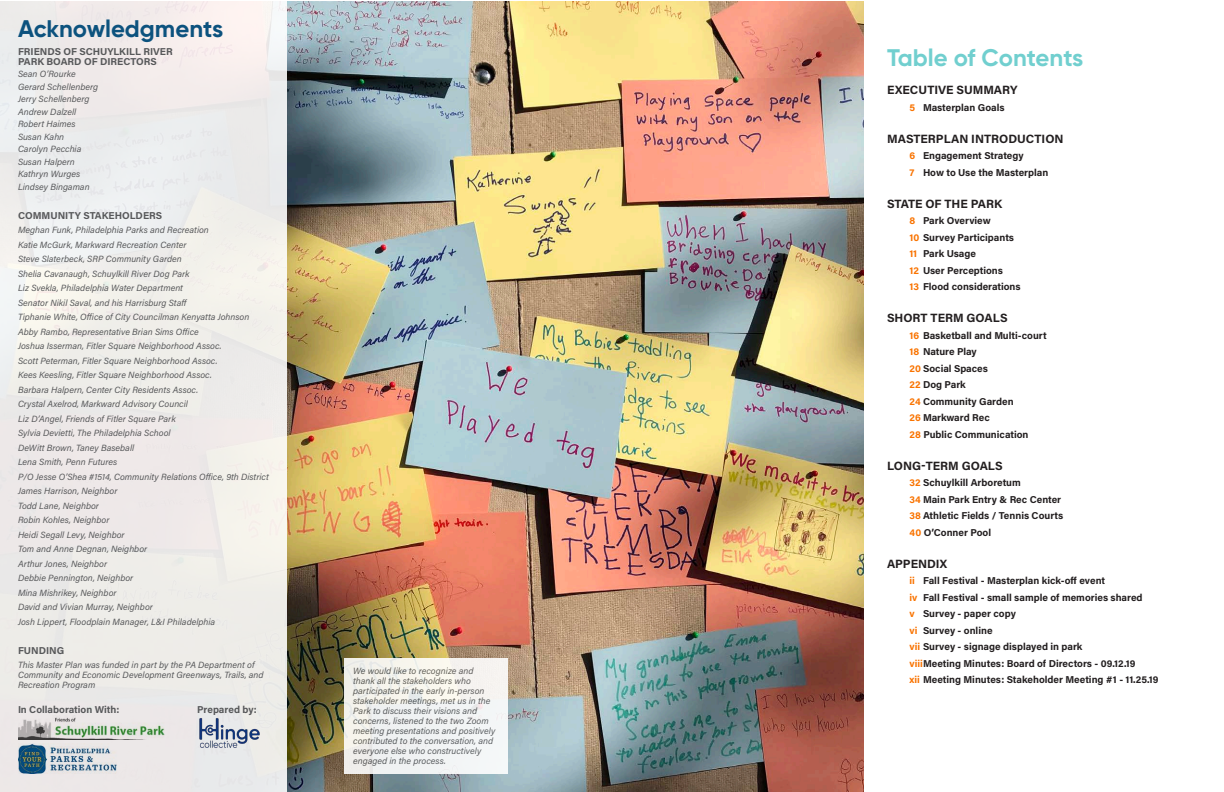
<style>
.page{position:relative;width:1224px;height:792px;background:#fff}
.page>*{position:absolute;margin:0;border:0;box-sizing:border-box;transform-origin:0 0}
.t1{font:700 24px "Gilroy";color:#71cfcf}
.t2{font:700 24px "Gilroy";color:#0c527e}
.t3{font:700 12px "Acumin Pro";color:#231f20}
.t4{font:700 10px "Acumin Pro";color:#231f20}
.t5{font:700 10px "Acumin Pro";color:#57585a}
.t6{font:italic 9px/10px "Acumin Pro";color:#57585a}
.s1{color:#f97300}
</style>
<div class="page">
<img style="left:287px;top:1px;width:576px;height:791px">
<div style="left:0;top:1px;width:287px;height:791px;background:#eeece9"></div>
<img style="left:18px;top:715px;width:147px;height:25px">
<img style="left:18px;top:744px;width:99px;height:30px">
<img style="left:199px;top:717px;width:61px;height:32px">
<div style="left:344px;top:658px;width:164px;height:116px;background:#f3f3f1"></div>
<p class="t2" style="left:18px;top:14px;width:207px">Acknowledgments</p>
<p class="t5" style="left:18px;top:44px;width:156px">FRIENDS OF SCHUYLKILL RIVER</p>
<p class="t5" style="left:18px;top:54px;width:140px">PARK BOARD OF DIRECTORS</p>
<p class="t6" style="left:18px;top:69px;width:59px">Sean O’Rourke</p>
<p class="t6" style="left:18px;top:81px;width:82px">Gerard Schellenberg</p>
<p class="t6" style="left:18px;top:94px;width:73px">Jerry Schellenberg</p>
<p class="t6" style="left:18px;top:106px;width:60px">Andrew Dalzell</p>
<p class="t6" style="left:18px;top:119px;width:59px">Robert Haimes</p>
<p class="t6" style="left:18px;top:131px;width:48px">Susan Kahn</p>
<p class="t6" style="left:18px;top:144px;width:65px">Carolyn Pecchia</p>
<p class="t6" style="left:18px;top:156px;width:58px">Susan Halpern</p>
<p class="t6" style="left:18px;top:169px;width:64px">Kathryn Wurges</p>
<p class="t6" style="left:18px;top:181px;width:73px">Lindsey Bingaman</p>
<p class="t5" style="left:18px;top:208px;width:146px">COMMUNITY STAKEHOLDERS</p>
<p class="t6" style="left:18px;top:225px;width:192px">Meghan Funk, Philadelphia Parks and Recreation</p>
<p class="t6" style="left:18px;top:239px;width:170px">Katie McGurk, Markward Recreation Center</p>
<p class="t6" style="left:18px;top:254px;width:165px">Steve Slaterbeck, SRP Community Garden</p>
<p class="t6" style="left:18px;top:268px;width:173px">Shelia Cavanaugh, Schuylkill River Dog Park</p>
<p class="t6" style="left:18px;top:283px;width:167px">Liz Svekla, Philadelphia Water Department</p>
<p class="t6" style="left:18px;top:297px;width:171px">Senator Nikil Saval, and his Harrisburg Staff</p>
<p class="t6" style="left:18px;top:312px;width:233px">Tiphanie White, Office of City Councilman Kenyatta Johnson</p>
<p class="t6" style="left:18px;top:326px;width:182px">Abby Rambo, Representative Brian Sims Office</p>
<p class="t6" style="left:18px;top:341px;width:205px">Joshua Isserman, Fitler Square Neighborhood Assoc.</p>
<p class="t6" style="left:18px;top:355px;width:201px">Scott Peterman, Fitler Square Neighborhood Assoc.</p>
<p class="t6" style="left:18px;top:370px;width:195px">Kees Keesling, Fitler Square Neighborhood Assoc.</p>
<p class="t6" style="left:18px;top:384px;width:182px">Barbara Halpern, Center City Residents Assoc.</p>
<p class="t6" style="left:18px;top:399px;width:172px">Crystal Axelrod, Markward Advisory Council</p>
<p class="t6" style="left:18px;top:413px;width:159px">Liz D’Angel, Friends of Fitler Square Park</p>
<p class="t6" style="left:18px;top:428px;width:154px">Sylvia Devietti, The Philadelphia School</p>
<p class="t6" style="left:18px;top:442px;width:118px">DeWitt Brown, Taney Baseball</p>
<p class="t6" style="left:18px;top:457px;width:101px">Lena Smith, Penn Futures</p>
<p class="t6" style="left:18px;top:471px;width:252px">P/O Jesse O’Shea #1514, Community Relations Office, 9th District</p>
<p class="t6" style="left:18px;top:486px;width:101px">James Harrison, Neighbor</p>
<p class="t6" style="left:18px;top:500px;width:83px">Todd Lane, Neighbor</p>
<p class="t6" style="left:18px;top:515px;width:93px">Robin Kohles, Neighbor</p>
<p class="t6" style="left:18px;top:529px;width:108px">Heidi Segall Levy, Neighbor</p>
<p class="t6" style="left:18px;top:544px;width:131px">Tom and Anne Degnan, Neighbor</p>
<p class="t6" style="left:18px;top:558px;width:91px">Arthur Jones, Neighbor</p>
<p class="t6" style="left:18px;top:573px;width:117px">Debbie Pennington, Neighbor</p>
<p class="t6" style="left:18px;top:587px;width:100px">Mina Mishrikey, Neighbor</p>
<p class="t6" style="left:18px;top:602px;width:136px">David and Vivian Murray, Neighbor</p>
<p class="t6" style="left:18px;top:616px;width:199px">Josh Lippert, Floodplain Manager, L&amp;I Philadelphia</p>
<p class="t5" style="left:18px;top:643px;width:48px">FUNDING</p>
<p class="t6" style="left:18px;top:660px;width:247px">This Master Plan was funded in part by the PA Department of<br>Community and Economic Development Greenways, Trails, and<br>Recreation Program</p>
<p class="t5" style="left:18px;top:702px;width:103px">In Collaboration With:</p>
<p class="t5" style="left:197px;top:702px;width:61px">Prepared by:</p>
<p class="t6" style="left:353px;top:665px;width:144px">We would like to recognize and thank all the stakeholders who participated in the early in-person stakeholder meetings, met us in the Park to discuss their visions and concerns, listened to the two Zoom meeting presentations and positively contributed to the conversation, and everyone else who constructively engaged in the process.</p>
<p class="t1" style="left:887px;top:42px;width:198px">Table of Contents</p>
<p class="t3" style="left:887px;top:81px;width:132px">EXECUTIVE SUMMARY</p>
<p class="t4" style="left:910px;top:100px;width:97px"><span class="s1">5</span> Masterplan Goals</p>
<p class="t3" style="left:887px;top:130px;width:178px">MASTERPLAN INTRODUCTION</p>
<p class="t4" style="left:910px;top:148px;width:116px"><span class="s1">6</span> Engagement Strategy</p>
<p class="t4" style="left:910px;top:165px;width:140px"><span class="s1">7</span> How to Use the Masterplan</p>
<p class="t3" style="left:887px;top:195px;width:117px">STATE OF THE PARK</p>
<p class="t4" style="left:910px;top:213px;width:83px"><span class="s1">8</span> Park Overview</p>
<p class="t4" style="left:910px;top:230px;width:106px"><span class="s1">10</span> Survey Participants</p>
<p class="t4" style="left:910px;top:246px;width:68px"><span class="s1">11</span> Park Usage</p>
<p class="t4" style="left:910px;top:263px;width:95px"><span class="s1">12</span> User Perceptions</p>
<p class="t4" style="left:910px;top:279px;width:113px"><span class="s1">13</span> Flood considerations</p>
<p class="t3" style="left:887px;top:309px;width:122px">SHORT TERM GOALS</p>
<p class="t4" style="left:910px;top:328px;width:139px"><span class="s1">16</span> Basketball and Multi-court</p>
<p class="t4" style="left:910px;top:344px;width:69px"><span class="s1">18</span> Nature Play</p>
<p class="t4" style="left:910px;top:361px;width:80px"><span class="s1">20</span> Social Spaces</p>
<p class="t4" style="left:910px;top:377px;width:58px"><span class="s1">22</span> Dog Park</p>
<p class="t4" style="left:910px;top:394px;width:106px"><span class="s1">24</span> Community Garden</p>
<p class="t4" style="left:910px;top:410px;width:82px"><span class="s1">26</span> Markward Rec</p>
<p class="t4" style="left:910px;top:427px;width:120px"><span class="s1">28</span> Public Communication</p>
<p class="t3" style="left:887px;top:457px;width:117px">LONG-TERM GOALS</p>
<p class="t4" style="left:910px;top:475px;width:113px"><span class="s1">32</span> Schuylkill Arboretum</p>
<p class="t4" style="left:910px;top:492px;width:153px"><span class="s1">34</span> Main Park Entry &amp; Rec Center</p>
<p class="t4" style="left:910px;top:508px;width:155px"><span class="s1">38</span> Athletic Fields / Tennis Courts</p>
<p class="t4" style="left:910px;top:525px;width:83px"><span class="s1">40</span> O’Conner Pool</p>
<p class="t3" style="left:887px;top:555px;width:62px">APPENDIX</p>
<p class="t4" style="left:910px;top:573px;width:197px"><span class="s1">ii</span> Fall Festival - Masterplan kick-off event</p>
<p class="t4" style="left:910px;top:590px;width:235px"><span class="s1">iv</span> Fall Festival - small sample of memories shared</p>
<p class="t4" style="left:910px;top:606px;width:108px"><span class="s1">v</span> Survey - paper copy</p>
<p class="t4" style="left:910px;top:623px;width:85px"><span class="s1">vi</span> Survey - online</p>
<p class="t4" style="left:910px;top:639px;width:174px"><span class="s1">vii</span> Survey - signage displayed in park</p>
<p class="t4" style="left:910px;top:656px;width:227px"><span class="s1">viii</span>Meeting Minutes: Board of Directors - 09.12.19</p>
<p class="t4" style="left:910px;top:672px;width:251px"><span class="s1">xii</span> Meeting Minutes: Stakeholder Meeting #1 - 11.25.19</p>
</div>
